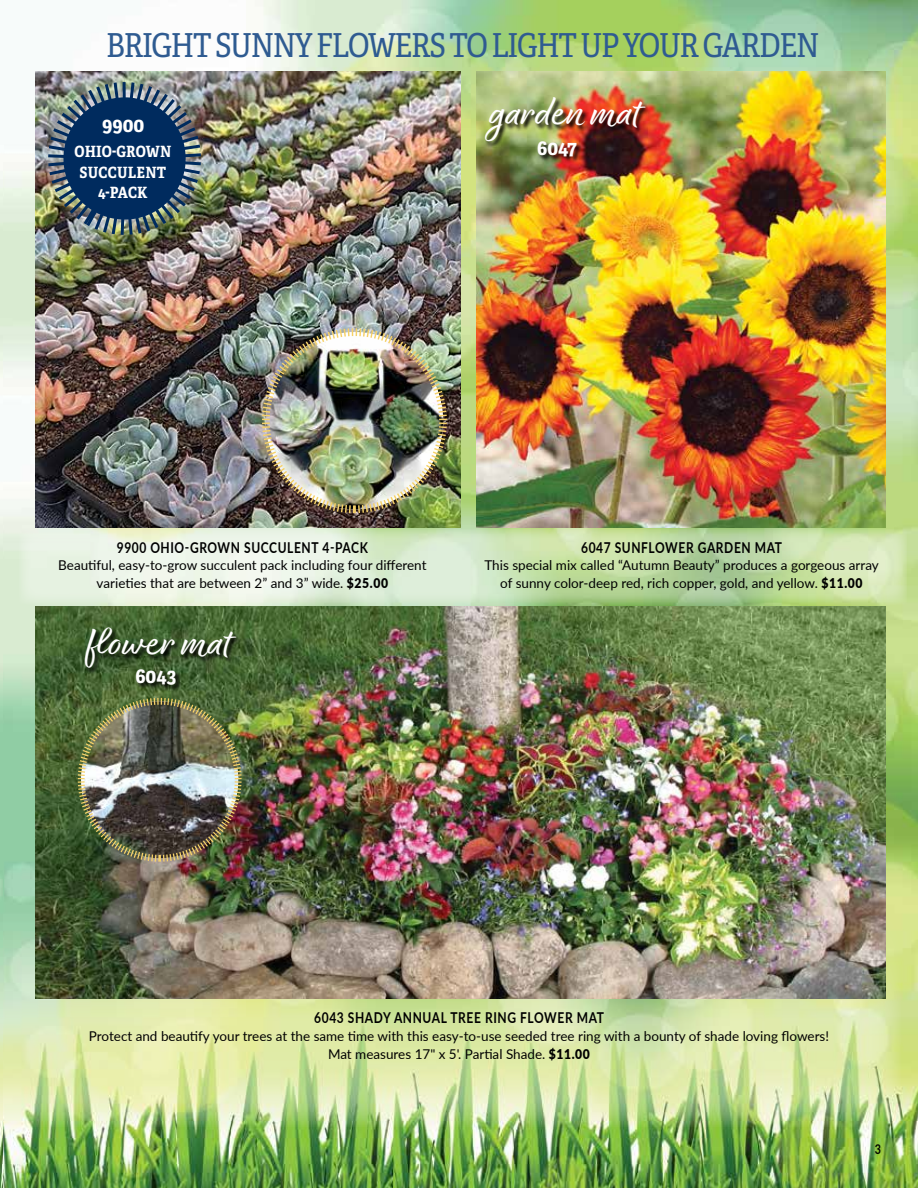
<style>
.page{position:relative;width:918px;height:1188px;background:#fff}
.page>*{position:absolute;margin:0;border:0;box-sizing:border-box;transform-origin:0 0}
.t1{font:expanded 41.25px "Good Karma Smooth";color:#fff}
.t2{font:33px "Adelle Condensed";letter-spacing:-.04em;color:#2f5b91}
.t3{font:700 21px "Adelle Condensed";color:#fff}
.t4{font:700 15.45px/20.1px "Adelle Condensed";letter-spacing:.01em;color:#fff;text-align:center}
.t5{font:700 15px "Lato";letter-spacing:.05em;color:#000;scale:.8 1}
.t6{font:13.5px/18px "Lato";color:#000;text-align:center}
.t7{font:700 13.5px "Lato";color:#000;scale:.8 1}
.s1{font-weight:900}
</style>
<div class="page">
<img style="left:0;top:0;width:918px;height:1188px">
<svg style="left:0;top:885px;width:901px;height:242px;background:#d1e3a4"></svg>
<svg style="left:19px;top:529px;width:888px;height:76px;background:#d3e6c2"></svg>
<img style="left:477px;top:71px;width:409px;height:456px">
<img style="left:35px;top:71px;width:426px;height:456px">
<img style="left:261px;top:327px;width:187px;height:188px">
<svg style="left:537px;top:148px;width:46px;height:15px"></svg>
<img style="left:35px;top:607px;width:851px;height:392px">
<img style="left:76px;top:697px;width:167px;height:166px">
<img style="left:485px;top:97px;width:167px;height:51px">
<svg style="left:85px;top:627px;width:158px;height:47px;background:#39532a"></svg>
<svg style="left:136px;top:670px;width:47px;height:22px"></svg>
<div style="left:42px;top:76px;width:165px;height:165px;background:#fff;opacity:.75"></div>
<img style="left:45px;top:79px;width:159px;height:159px">
<div style="left:63px;top:97px;width:123px;height:123px;background:#002b5e;border-radius:50%"></div>
<h2 class="t2" style="left:106px;top:26px;width:715px">BRIGHT SUNNY FLOWERS TO LIGHT UP YOUR GARDEN</h2>
<h3 class="t3" style="left:102px;top:112px;width:44px">9900</h3>
<p class="t4" style="left:74px;top:142px;width:98px">OHIO-GROWN<br>SUCCULENT<br>4-PACK</p>
<h1 class="t1" style="left:489px;top:89px;width:155px">garden mat</h1>
<h3 class="t3" style="left:537px;top:134px;width:41px">6047</h3>
<p class="t5" style="left:117px;top:537px;width:316px">9900 OHIO-GROWN SUCCULENT 4-PACK</p>
<p class="t6" style="left:58px;top:556px;width:370px">Beautiful, easy-to-grow succulent pack including four different varieties that are between 2” and 3” wide. <span class="s1">$25.00</span></p>
<h1 class="t1" style="left:86px;top:619px;width:149px">flower mat</h1>
<h3 class="t3" style="left:135px;top:662px;width:42px">6043</h3>
<p class="t5" style="left:581px;top:537px;width:253px">6047 SUNFLOWER GARDEN MAT</p>
<p class="t6" style="left:484px;top:556px;width:396px">This special mix called “Autumn Beauty” produces a gorgeous array of sunny color-deep red, rich copper, gold, and yellow. <span class="s1">$11.00</span></p>
<p class="t5" style="left:314px;top:1007px;width:364px">6043 SHADY ANNUAL TREE RING FLOWER MAT</p>
<p class="t6" style="left:89px;top:1026px;width:742px">Protect and beautify your trees at the same time with this easy-to-use seeded tree ring with a bounty of shade loving flowers!<br>Mat measures 17" x 5'. Partial Shade. <span class="s1">$11.00</span></p>
<p class="t7" style="left:875px;top:1139px;width:9px">3</p>
</div>
